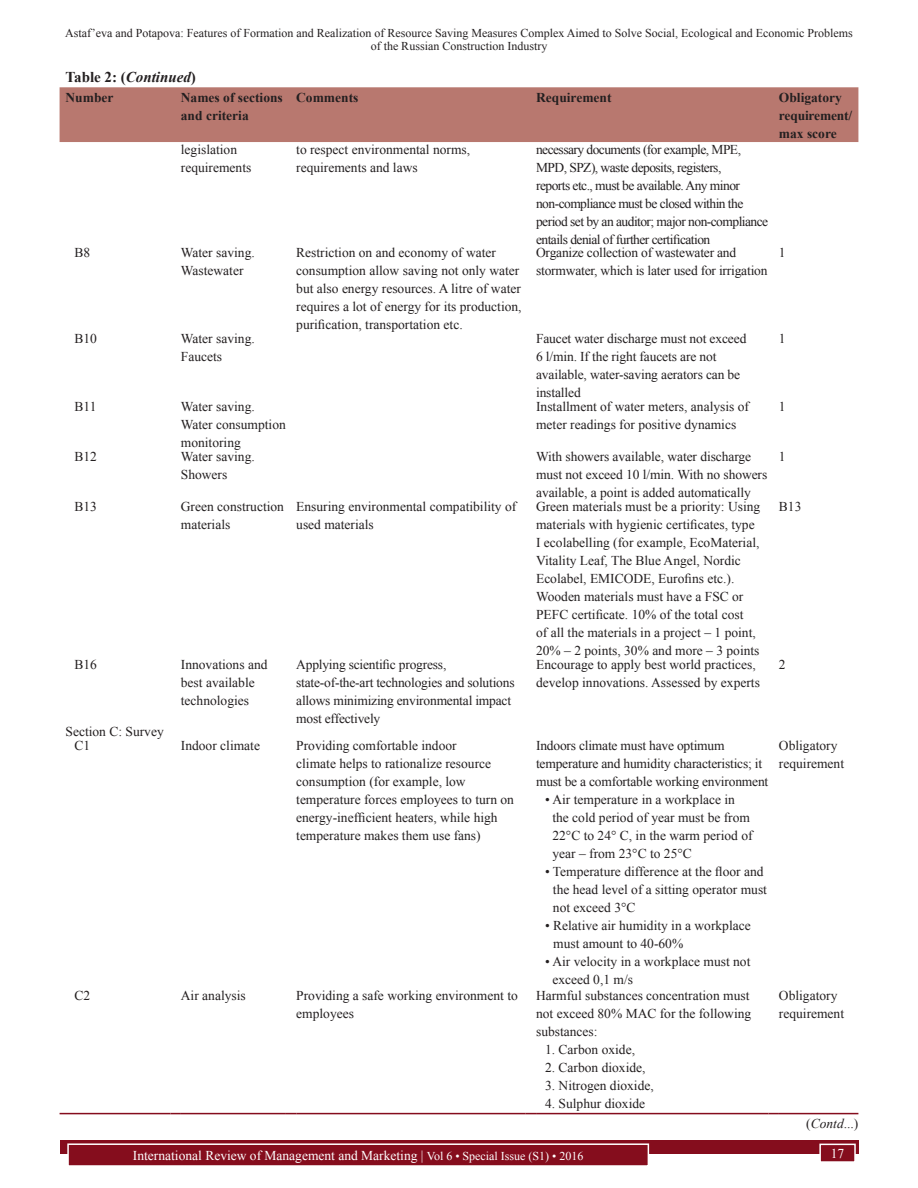
<style>
.page{position:relative;width:918px;height:1188px;background:#fff}
.page>*{position:absolute;margin:0;border:0;box-sizing:border-box;transform-origin:0 0}
.TT{font:700 15px "Times New Roman";color:#231f20}
.TB{font:13.5px/18px "Times New Roman";color:#231f20}
.TB-2{font:13.5px/18px "Times New Roman";letter-spacing:-.04em;color:#231f20}
.TCH{font:700 13.5px/18px "Times New Roman";color:#231f20}
.t1{font:13.5px "Times New Roman";color:#fff}
.t2{font:12px/12.6px "Times New Roman";color:#231f20;text-align:center}
.s1{font-style:italic}
.s2{font-size:12px}
</style>
<div class="page">
<div style="left:60px;top:1140px;width:798px;height:13px;background:#850d1d"></div>
<div style="left:68px;top:1144px;width:580px;height:22px;background:#850d1d"></div>
<div style="left:67px;top:1143px;width:582px;height:24px;border:2px solid #fff"></div>
<div style="left:820px;top:1144px;width:35px;height:18px;background:#850d1d"></div>
<div style="left:819px;top:1144px;width:37px;height:19px;border:2px solid #fff"></div>
<div style="left:60px;top:87px;width:798px;height:55px;background:#b8786f"></div>
<hr style="left:60px;top:1113px;width:111px;height:1px;background:#850d1d">
<hr style="left:181px;top:1113px;width:105px;height:1px;background:#850d1d">
<hr style="left:296px;top:1113px;width:230px;height:1px;background:#850d1d">
<hr style="left:536px;top:1113px;width:233px;height:1px;background:#850d1d">
<hr style="left:779px;top:1113px;width:79px;height:1px;background:#850d1d">
<p class="t2" style="left:65px;top:26px;width:789px">Astaf’eva and Potapova: Features of Formation and Realization of Resource Saving Measures Complex Aimed to Solve Social, Ecological and Economic Problems of the Russian Construction Industry</p>
<p class="TT" style="left:66px;top:66px;width:132px">Table 2: (<span class="s1">Continued</span>)</p>
<p class="TCH" style="left:66px;top:88px;width:49px">Number</p>
<p class="TCH" style="left:181px;top:88px;width:103px">Names of sections and criteria</p>
<p class="TCH" style="left:296px;top:88px;width:64px">Comments</p>
<p class="TCH" style="left:536px;top:88px;width:77px">Requirement</p>
<p class="TCH" style="left:779px;top:88px;width:75px">Obligatory requirement/ max score</p>
<p class="TB" style="left:181px;top:140px;width:72px">legislation requirements</p>
<p class="TB" style="left:296px;top:140px;width:175px">to respect environmental norms, requirements and laws</p>
<p class="TB-2" style="left:536px;top:140px;width:234px">necessary documents (for example, MPE, MPD, SPZ), waste deposits, registers,<br>reports etc., must be available. Any minor non‑compliance must be closed within the period set by an auditor; major non‑compliance entails denial of further certification</p>
<p class="TB" style="left:75px;top:244px;width:17px">B8</p>
<p class="TB" style="left:181px;top:244px;width:75px">Water saving.<br>Wastewater</p>
<p class="TB" style="left:296px;top:244px;width:227px">Restriction on and economy of water consumption allow saving not only water but also energy resources. A litre of water requires a lot of energy for its production, purification, transportation etc.</p>
<p class="TB" style="left:536px;top:244px;width:233px">Organize collection of wastewater and stormwater, which is later used for irrigation</p>
<p class="TB" style="left:779px;top:244px;width:8px">1</p>
<p class="TB" style="left:75px;top:329px;width:24px">B10</p>
<p class="TB" style="left:181px;top:329px;width:75px">Water saving.<br>Faucets</p>
<p class="TB" style="left:536px;top:329px;width:212px">Faucet water discharge must not exceed<br>6 l/min. If the right faucets are not available, water‑saving aerators can be installed</p>
<p class="TB" style="left:779px;top:329px;width:8px">1</p>
<p class="TB" style="left:75px;top:397px;width:24px">B11</p>
<p class="TB" style="left:181px;top:397px;width:107px">Water saving.<br>Water consumption monitoring</p>
<p class="TB" style="left:536px;top:397px;width:214px">Installment of water meters, analysis of meter readings for positive dynamics</p>
<p class="TB" style="left:779px;top:397px;width:8px">1</p>
<p class="TB" style="left:75px;top:447px;width:24px">B12</p>
<p class="TB" style="left:181px;top:447px;width:75px">Water saving.<br>Showers</p>
<p class="TB" style="left:536px;top:447px;width:233px">With showers available, water discharge must not exceed 10 l/min. With no showers available, a point is added automatically</p>
<p class="TB" style="left:779px;top:447px;width:8px">1</p>
<p class="TB" style="left:75px;top:497px;width:24px">B13</p>
<p class="TB" style="left:181px;top:497px;width:105px">Green construction materials</p>
<p class="TB" style="left:296px;top:497px;width:222px">Ensuring environmental compatibility of used materials</p>
<p class="TB" style="left:536px;top:497px;width:226px">Green materials must be a priority: Using materials with hygienic certificates, type I ecolabelling (for example, EcoMaterial, Vitality Leaf, The Blue Angel, Nordic Ecolabel, EMICODE, Eurofins etc.).<br>Wooden materials must have a FSC or PEFC certificate. 10% of the total cost<br>of all the materials in a project – 1 point, 20% – 2 points, 30% and more – 3 points</p>
<p class="TB" style="left:779px;top:497px;width:24px">B13</p>
<p class="TB" style="left:75px;top:655px;width:24px">B16</p>
<p class="TB" style="left:181px;top:655px;width:88px">Innovations and best available technologies</p>
<p class="TB" style="left:296px;top:655px;width:220px">Applying scientific progress, state‑of‑the‑art technologies and solutions allows minimizing environmental impact most effectively</p>
<p class="TB" style="left:536px;top:655px;width:225px">Encourage to apply best world practices, develop innovations. Assessed by experts</p>
<p class="TB" style="left:779px;top:655px;width:8px">2</p>
<p class="TB" style="left:66px;top:723px;width:100px">Section C: Survey</p>
<p class="TB" style="left:75px;top:736px;width:17px">C1</p>
<p class="TB" style="left:181px;top:736px;width:81px">Indoor climate</p>
<p class="TB" style="left:296px;top:736px;width:219px">Providing comfortable indoor<br>climate helps to rationalize resource consumption (for example, low temperature forces employees to turn on energy‑inefficient heaters, while high temperature makes them use fans)</p>
<p class="TB" style="left:536px;top:736px;width:234px">Indoors climate must have optimum temperature and humidity characteristics; it must be a comfortable working environment</p>
<p class="TB" style="left:779px;top:736px;width:67px">Obligatory requirement</p>
<p class="TB" style="left:552px;top:790px;width:202px;text-indent:-7px">• Air temperature in a workplace in the cold period of year must be from<br>22°С to 24° С, in the warm period of year – from 23°С to 25°С</p>
<p class="TB" style="left:553px;top:862px;width:216px;text-indent:-8px">• Temperature difference at the floor and the head level of a sitting operator must not exceed 3°С</p>
<p class="TB" style="left:553px;top:916px;width:199px;text-indent:-8px">• Relative air humidity in a workplace must amount to 40‑60%</p>
<p class="TB" style="left:552px;top:952px;width:199px;text-indent:-7px">• Air velocity in a workplace must not exceed 0,1 m/s</p>
<p class="TB" style="left:75px;top:986px;width:17px">C2</p>
<p class="TB" style="left:181px;top:986px;width:66px">Air analysis</p>
<p class="TB" style="left:296px;top:986px;width:223px">Providing a safe working environment to employees</p>
<p class="TB" style="left:536px;top:986px;width:217px">Harmful substances concentration must not exceed 80% MAC for the following substances:</p>
<p class="TB" style="left:545px;top:1040px;width:91px">1. Carbon oxide,</p>
<p class="TB" style="left:545px;top:1058px;width:102px">2. Carbon dioxide,</p>
<p class="TB" style="left:545px;top:1076px;width:110px">3. Nitrogen dioxide,</p>
<p class="TB" style="left:545px;top:1094px;width:102px">4. Sulphur dioxide</p>
<p class="TB" style="left:779px;top:986px;width:67px">Obligatory requirement</p>
<p class="TB" style="left:806px;top:1114px;width:54px">(<span class="s1">Contd</span>...)</p>
<p class="t1" style="left:133px;top:1146px;width:452px">International Review of Management and Marketing | <span class="s2">Vol 6 • Special Issue (S1) • 2016</span></p>
<p class="t1" style="left:831px;top:1144px;width:15px">17</p>
</div>
